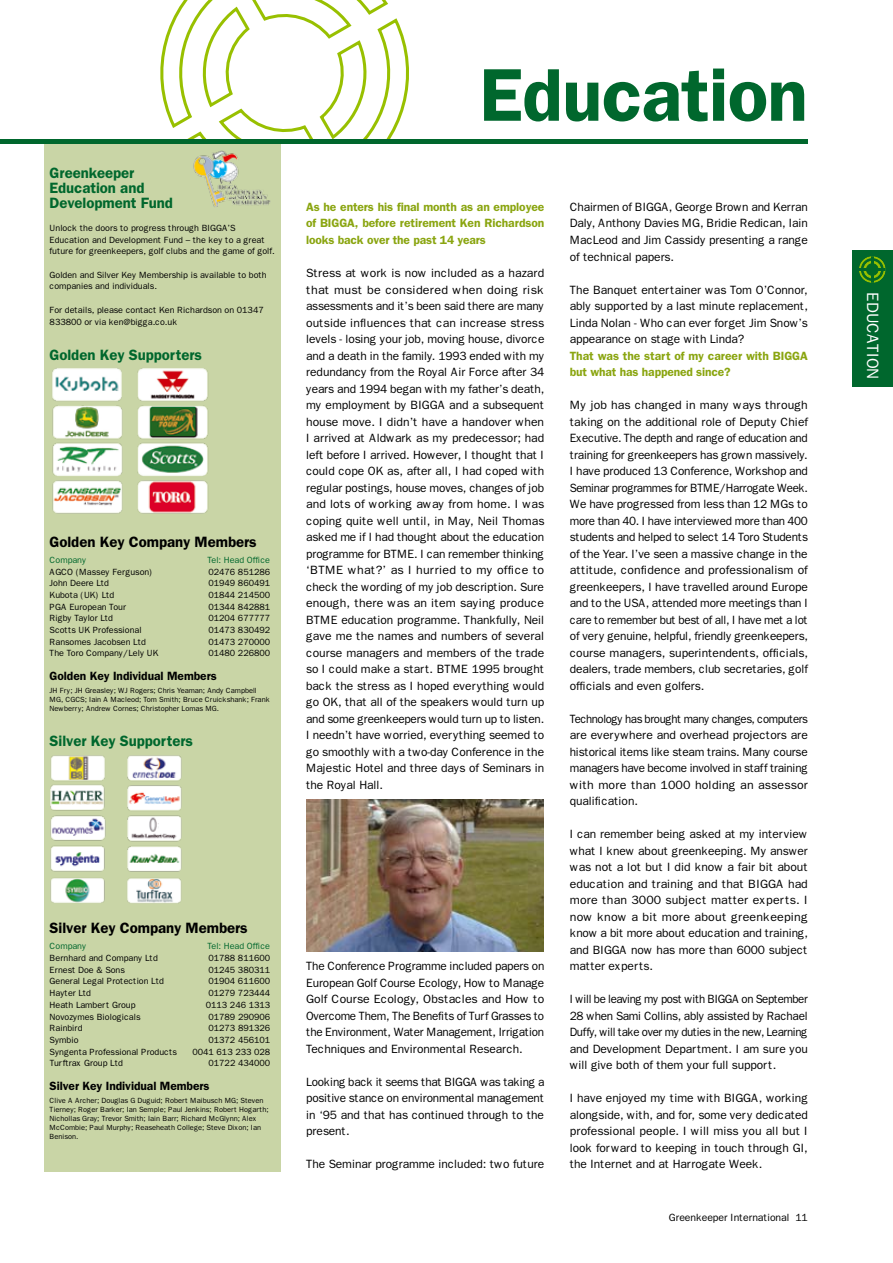
<style>
.page{position:relative;width:893px;height:1263px;background:#fff}
.page>*{position:absolute;margin:0;border:0;box-sizing:border-box;transform-origin:0 0}
.t1{font:600 75px "Franklin Gothic";letter-spacing:-.01em;color:#00672d}
.t2{font:16.5px "Franklin Gothic";letter-spacing:-.005em;color:#fff}
.t3{font:600 15px/15px "Franklin Gothic";letter-spacing:-.005em;color:#00672d}
.t4{font:600 15px "Franklin Gothic";letter-spacing:-.005em;color:#000}
.t5{font:12px/16.5px "Franklin Gothic";letter-spacing:-.01em;color:#000;text-align:justify}
.t6{font:12px/16.5px "Franklin Gothic";letter-spacing:-.01em;color:#000;text-align:justify;scale:.95 1}
.t7{font:12px/16.5px "Franklin Gothic";letter-spacing:-.01em;color:#000;text-align:justify;scale:.96 1}
.t8{font:600 12px/16.5px "Franklin Gothic";letter-spacing:-.005em;color:#8aa510;text-align:justify}
.t9{font:600 12px "Franklin Gothic";letter-spacing:-.005em;color:#000}
.t10{font:10.5px "Franklin Gothic";letter-spacing:-.01em;color:#000}
.t11{font:9px/11.7px "Franklin Gothic";letter-spacing:-.005em;color:#000}
.t12{font:9px "Franklin Gothic";letter-spacing:-.005em;color:#00672d}
.t13{font:7.5px/9px "Franklin Gothic";letter-spacing:-.005em;color:#000}
</style>
<div class="page">
<svg style="left:148px;top:0;width:274px;height:140px"></svg>
<svg style="left:196px;top:0;width:177px;height:140px"></svg>
<div style="left:852px;top:251px;width:41px;height:136px;background:#00672d"></div>
<hr style="left:0;top:140px;width:808px;height:4px;background:#00672d">
<svg style="left:859px;top:256px;width:26px;height:27px"></svg>
<hr style="left:859px;top:268px;width:26px;height:3px;background:#006828">
<hr style="left:871px;top:256px;width:2px;height:27px;background:#006828">
<div style="left:44px;top:144px;width:237px;height:1027px;background:#c9d5a6"></div>
<img style="left:52px;top:368px;width:156px;height:146px">
<img style="left:50px;top:755px;width:132px;height:148px">
<img style="left:193px;top:150px;width:78px;height:57px">
<img style="left:306px;top:799px;width:237px;height:152px">
<p class="t3" style="left:50px;top:165px;width:125px">Greenkeeper<br>Education and<br>Development Fund</p>
<p class="t11" style="left:50px;top:222px;width:227px">Unlock the doors to progress through BIGGA’S<br>Education and Development Fund – the key to a great future for greenkeepers, golf clubs and the game of golf.</p>
<p class="t11" style="left:50px;top:269px;width:219px">Golden and Silver Key Membership is available to both companies and individuals.</p>
<p class="t11" style="left:50px;top:304px;width:216px">For details, please contact Ken Richardson on 01347<br>833800 or via ken@bigga.co.uk</p>
<p class="t3" style="left:50px;top:347px;width:154px">Golden Key Supporters</p>
<p class="t4" style="left:50px;top:533px;width:208px">Golden Key Company Members</p>
<p class="t12" style="left:50px;top:555px;width:38px">Company</p>
<p class="t12" style="left:207px;top:555px;width:64px">Tel: Head Office</p>
<p class="t11" style="left:50px;top:566px;width:105px">AGCO (Massey Ferguson)</p>
<p class="t11" style="left:209px;top:566px;width:63px">02476 851286</p>
<p class="t11" style="left:50px;top:577px;width:61px">John Deere Ltd</p>
<p class="t11" style="left:209px;top:577px;width:63px">01949 860491</p>
<p class="t11" style="left:50px;top:589px;width:66px">Kubota (UK) Ltd</p>
<p class="t11" style="left:209px;top:589px;width:63px">01844 214500</p>
<p class="t11" style="left:50px;top:601px;width:78px">PGA European Tour</p>
<p class="t11" style="left:209px;top:601px;width:63px">01344 842881</p>
<p class="t11" style="left:50px;top:612px;width:65px">Rigby Taylor Ltd</p>
<p class="t11" style="left:209px;top:612px;width:63px">01204 677777</p>
<p class="t11" style="left:50px;top:624px;width:94px">Scotts UK Professional</p>
<p class="t11" style="left:209px;top:624px;width:63px">01473 830492</p>
<p class="t11" style="left:50px;top:636px;width:98px">Ransomes Jacobsen Ltd</p>
<p class="t11" style="left:209px;top:636px;width:63px">01473 270000</p>
<p class="t11" style="left:50px;top:648px;width:110px">The Toro Company/Lely UK</p>
<p class="t11" style="left:209px;top:648px;width:63px">01480 226800</p>
<p class="t9" style="left:50px;top:669px;width:169px">Golden Key Individual Members</p>
<p class="t13" style="left:50px;top:686px;width:222px">JH Fry; JH Greasley; WJ Rogers; Chris Yeaman; Andy Campbell<br>MG, CGCS; Iain A Macleod; Tom Smith; Bruce Cruickshank; Frank<br>Newberry; Andrew Cornes; Christopher Lomas MG.</p>
<p class="t3" style="left:50px;top:733px;width:145px">Silver Key Supporters</p>
<p class="t4" style="left:50px;top:919px;width:199px">Silver Key Company Members</p>
<p class="t12" style="left:50px;top:941px;width:38px">Company</p>
<p class="t12" style="left:207px;top:941px;width:64px">Tel: Head Office</p>
<p class="t11" style="left:50px;top:952px;width:110px">Bernhard and Company Ltd</p>
<p class="t11" style="left:209px;top:952px;width:63px">01788 811600</p>
<p class="t11" style="left:50px;top:964px;width:77px">Ernest Doe &amp; Sons</p>
<p class="t11" style="left:209px;top:964px;width:63px">01245 380311</p>
<p class="t11" style="left:50px;top:976px;width:116px">General Legal Protection Ltd</p>
<p class="t11" style="left:209px;top:976px;width:63px">01904 611600</p>
<p class="t11" style="left:50px;top:987px;width:43px">Hayter Ltd</p>
<p class="t11" style="left:209px;top:987px;width:63px">01279 723444</p>
<p class="t11" style="left:50px;top:999px;width:87px">Heath Lambert Group</p>
<p class="t11" style="left:206px;top:999px;width:66px">0113 246 1313</p>
<p class="t11" style="left:50px;top:1011px;width:92px">Novozymes Biologicals</p>
<p class="t11" style="left:209px;top:1011px;width:63px">01789 290906</p>
<p class="t11" style="left:50px;top:1022px;width:34px">Rainbird</p>
<p class="t11" style="left:209px;top:1022px;width:63px">01273 891326</p>
<p class="t11" style="left:50px;top:1034px;width:30px">Symbio</p>
<p class="t11" style="left:209px;top:1034px;width:63px">01372 456101</p>
<p class="t11" style="left:50px;top:1046px;width:129px">Syngenta Professional Products</p>
<p class="t11" style="left:193px;top:1046px;width:79px">0041 613 233 028</p>
<p class="t11" style="left:50px;top:1057px;width:75px">Turftrax Group Ltd</p>
<p class="t11" style="left:209px;top:1057px;width:63px">01722 434000</p>
<p class="t9" style="left:50px;top:1078px;width:161px">Silver Key Individual Members</p>
<p class="t13" style="left:50px;top:1096px;width:220px">Clive A Archer; Douglas G Duguid; Robert Maibusch MG; Steven Tierney; Roger Barker; Ian Semple; Paul Jenkins; Robert Hogarth; Nichollas Gray; Trevor Smith; Iain Barr; Richard McGlynn; Alex McCombie; Paul Murphy; Reaseheath College; Steve Dixon; Ian Benison.</p>
<h1 class="t1" style="left:479px;top:51px;width:330px">Education</h1>
<p class="t8" style="left:306px;top:199px;width:240px">As he enters his final month as an employee of BIGGA, before retirement Ken Richardson looks back over the past 14 years</p>
<p class="t5" style="left:306px;top:265px;width:240px">Stress at work is now included as a hazard that must be considered when doing risk assessments and it’s been said there are many outside influences that can increase stress levels - losing your job, moving house, divorce and a death in the family. 1993 ended with my redundancy from the Royal Air Force after 34 years and 1994 began with my father’s death, my employment by BIGGA and a subsequent house move. I didn’t have a handover when I arrived at Aldwark as my predecessor; had left before I arrived. However, I thought that I could cope OK as, after all, I had coped with regular postings, house moves, changes of job and lots of working away from home. I was coping quite well until, in May, Neil Thomas asked me if I had thought about the education programme for BTME. I can remember thinking ‘BTME what?’ as I hurried to my office to check the wording of my job description. Sure enough, there was an item saying produce BTME education programme. Thankfully, Neil gave me the names and numbers of several course managers and members of the trade so I could make a start. BTME 1995 brought back the stress as I hoped everything would go OK, that all of the speakers would turn up and some greenkeepers would turn up to listen.<br>I needn’t have worried, everything seemed to go smoothly with a two-day Conference in the Majestic Hotel and three days of Seminars in the Royal Hall.</p>
<p class="t5" style="left:306px;top:958px;width:240px">The Conference Programme included papers on European Golf Course Ecology, How to Manage Golf Course Ecology, Obstacles and How to Overcome Them, The Benefits of Turf Grasses to the Environment, Water Management, Irrigation Techniques and Environmental Research.</p>
<p class="t5" style="left:306px;top:1073px;width:240px">Looking back it seems that BIGGA was taking a positive stance on environmental management in ‘95 and that has continued through to the present.</p>
<p class="t5" style="left:306px;top:1156px;width:240px">The Seminar programme included: two future</p>
<p class="t5" style="left:570px;top:199px;width:240px">Chairmen of BIGGA, George Brown and Kerran Daly, Anthony Davies MG, Bridie Redican, Iain MacLeod and Jim Cassidy presenting a range of technical papers.</p>
<p class="t5" style="left:570px;top:281px;width:240px">The Banquet entertainer was Tom O’Connor, ably supported by a last minute replacement, Linda Nolan - Who can ever forget Jim Snow’s appearance on stage with Linda?</p>
<p class="t8" style="left:570px;top:347px;width:240px">That was the start of my career with BIGGA but what has happened since?</p>
<p class="t5" style="left:570px;top:397px;width:240px">My job has changed in many ways through taking on the additional role of Deputy Chief Executive. The depth and range of education and training for greenkeepers has grown massively.<br>I have produced 13 Conference, Workshop and Seminar programmes for BTME/Harrogate Week.<br>We have progressed from less than 12 MGs to more than 40. I have interviewed more than 400 students and helped to select 14 Toro Students of the Year. I’ve seen a massive change in the attitude, confidence and professionalism of greenkeepers, I have travelled around Europe and to the USA, attended more meetings than I care to remember but best of all, I have met a lot of very genuine, helpful, friendly greenkeepers, course managers, superintendents, officials, dealers, trade members, club secretaries, golf officials and even golfers.</p>
<p class="t6" style="left:570px;top:710px;width:252px">Technology has brought many changes, computers are everywhere and overhead projectors are historical items like steam trains. Many course managers have become involved in staff training with more than 1000 holding an assessor qualification.</p>
<p class="t5" style="left:570px;top:826px;width:240px">I can remember being asked at my interview what I knew about greenkeeping. My answer was not a lot but I did know a fair bit about education and training and that BIGGA had more than 3000 subject matter experts. I now know a bit more about greenkeeping know a bit more about education and training, and BIGGA now has more than 6000 subject matter experts.</p>
<p class="t7" style="left:570px;top:991px;width:250px">I will be leaving my post with BIGGA on September 28 when Sami Collins, ably assisted by Rachael Duffy, will take over my duties in the new, Learning and Development Department. I am sure you will give both of them your full support.</p>
<p class="t5" style="left:570px;top:1090px;width:240px">I have enjoyed my time with BIGGA, working alongside, with, and for, some very dedicated professional people. I will miss you all but I look forward to keeping in touch through GI, the Internet and at Harrogate Week.</p>
<p class="t10" style="left:669px;top:1212px;width:140px">Greenkeeper International 11</p>
<h2 class="t2" style="left:882px;top:292px;width:88px;rotate:90deg">EDUCATION</h2>
</div>
